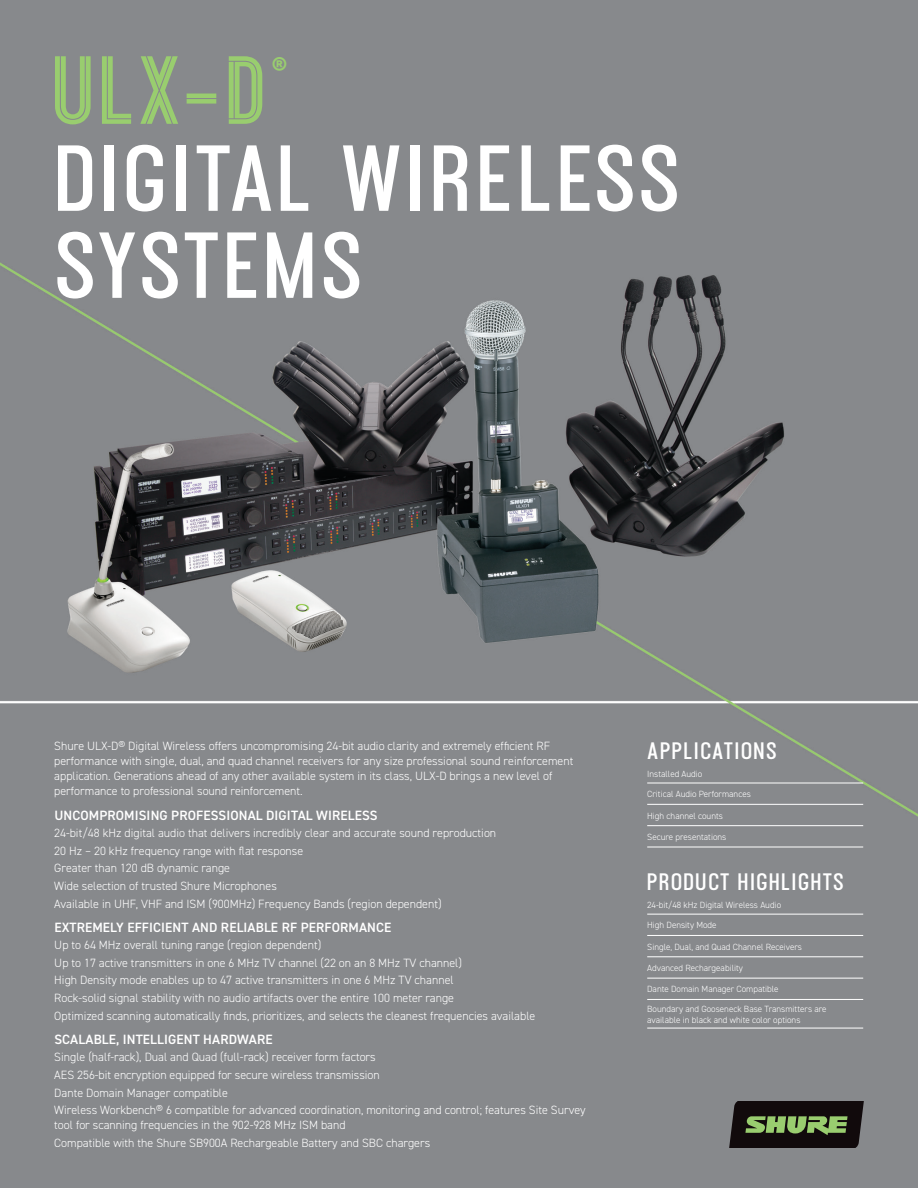
<style>
.page{position:relative;width:918px;height:1188px;background:#fff}
.page>*{position:absolute;margin:0;border:0;box-sizing:border-box;transform-origin:0 0}
.t1{font:700 82.5px/87px "Ostrich Proper";color:#fff}
.t2{font:82.5px "Ostrich Proper Inline Open";color:#99cd6f}
.t3{font:700 26.25px "DIN2014";color:#99cd6f}
.t4{font:700 21px "Ostrich Proper";letter-spacing:.03em;color:#fff}
.t5{font:600 13.5px "DIN2014";letter-spacing:.01em;color:#fff}
.t6{font:300 12px/17.7px "DIN2014";color:#fff}
.t7{font:300 9px/19.5px "DIN2014";color:#fff}
</style>
<div class="page">
<img style="left:0;top:0;width:918px;height:1188px">
<hr style="left:647px;top:783px;width:216px;height:1px;background:#fff">
<hr style="left:647px;top:804px;width:216px;height:1px;background:#fff">
<hr style="left:647px;top:825px;width:216px;height:1px;background:#fff">
<hr style="left:647px;top:847px;width:216px;height:1px;background:#fff">
<hr style="left:647px;top:914px;width:216px;height:1px;background:#fff">
<hr style="left:647px;top:935px;width:216px;height:1px;background:#fff">
<hr style="left:647px;top:956px;width:216px;height:1px;background:#fff">
<hr style="left:647px;top:978px;width:216px;height:1px;background:#fff">
<hr style="left:647px;top:999px;width:216px;height:1px;background:#fff">
<hr style="left:647px;top:1028px;width:216px;height:1px;background:#fff">
<svg style="left:729px;top:1102px;width:135px;height:46px;background:#323826"></svg>
<h1 class="t2" style="left:54px;top:40px;width:213px">ULX-D</h1>
<h2 class="t3" style="left:272px;top:51px;width:16px">®</h2>
<h1 class="t1" style="left:54px;top:133px;width:631px">DIGITAL WIRELESS<br>SYSTEMS</h1>
<p class="t6" style="left:54px;top:739px;width:521px;line-height:15px">Shure ULX-D® Digital Wireless offers uncompromising 24-bit audio clarity and extremely efficient RF performance with single, dual, and quad channel receivers for any size professional sound reinforcement application. Generations ahead of any other available system in its class, ULX-D brings a new level of performance to professional sound reinforcement.</p>
<p class="t5" style="left:54px;top:806px;width:325px">UNCOMPROMISING PROFESSIONAL DIGITAL WIRELESS</p>
<p class="t6" style="left:54px;top:824px;width:443px">24-bit/48 kHz digital audio that delivers incredibly clear and accurate sound reproduction 20 Hz – 20 kHz frequency range with flat response<br>Greater than 120 dB dynamic range<br>Wide selection of trusted Shure Microphones<br>Available in UHF, VHF and ISM (900MHz) Frequency Bands (region dependent)</p>
<p class="t5" style="left:54px;top:918px;width:338px">EXTREMELY EFFICIENT AND RELIABLE RF PERFORMANCE</p>
<p class="t6" style="left:54px;top:936px;width:483px">Up to 64 MHz overall tuning range (region dependent)<br>Up to 17 active transmitters in one 6 MHz TV channel (22 on an 8 MHz TV channel)<br>High Density mode enables up to 47 active transmitters in one 6 MHz TV channel<br>Rock-solid signal stability with no audio artifacts over the entire 100 meter range<br>Optimized scanning automatically finds, prioritizes, and selects the cleanest frequencies available</p>
<p class="t5" style="left:54px;top:1031px;width:220px">SCALABLE, INTELLIGENT HARDWARE</p>
<p class="t6" style="left:54px;top:1048px;width:533px">Single (half-rack), Dual and Quad (full-rack) receiver form factors<br>AES 256-bit encryption equipped for secure wireless transmission<br>Dante Domain Manager compatible<br>Wireless Workbench® 6 compatible for advanced coordination, monitoring and control; features Site Survey</p>
<p class="t6" style="left:54px;top:1116px;width:377px">tool for scanning frequencies in the 902-928 MHz ISM band<br>Compatible with the Shure SB900A Rechargeable Battery and SBC chargers</p>
<h3 class="t4" style="left:647px;top:738px;width:132px">APPLICATIONS</h3>
<p class="t7" style="left:647px;top:764px;width:57px">Installed Audio</p>
<p class="t7" style="left:647px;top:784px;width:105px">Critical Audio Performances</p>
<p class="t7" style="left:647px;top:806px;width:77px">High channel counts</p>
<p class="t7" style="left:647px;top:827px;width:81px">Secure presentations</p>
<h3 class="t4" style="left:647px;top:869px;width:199px">PRODUCT HIGHLIGHTS</h3>
<p class="t7" style="left:647px;top:895px;width:135px">24-bit/48 kHz Digital Wireless Audio</p>
<p class="t7" style="left:647px;top:915px;width:71px">High Density Mode</p>
<p class="t7" style="left:647px;top:937px;width:156px">Single, Dual, and Quad Channel Receivers</p>
<p class="t7" style="left:647px;top:958px;width:97px">Advanced Rechargeability</p>
<p class="t7" style="left:647px;top:979px;width:181px">Dante Domain Manager Compatible<br>Boundary and Gooseneck Base Transmitters are</p>
<p class="t7" style="left:647px;top:1010px;width:155px">available in black and white color options</p>
</div>
